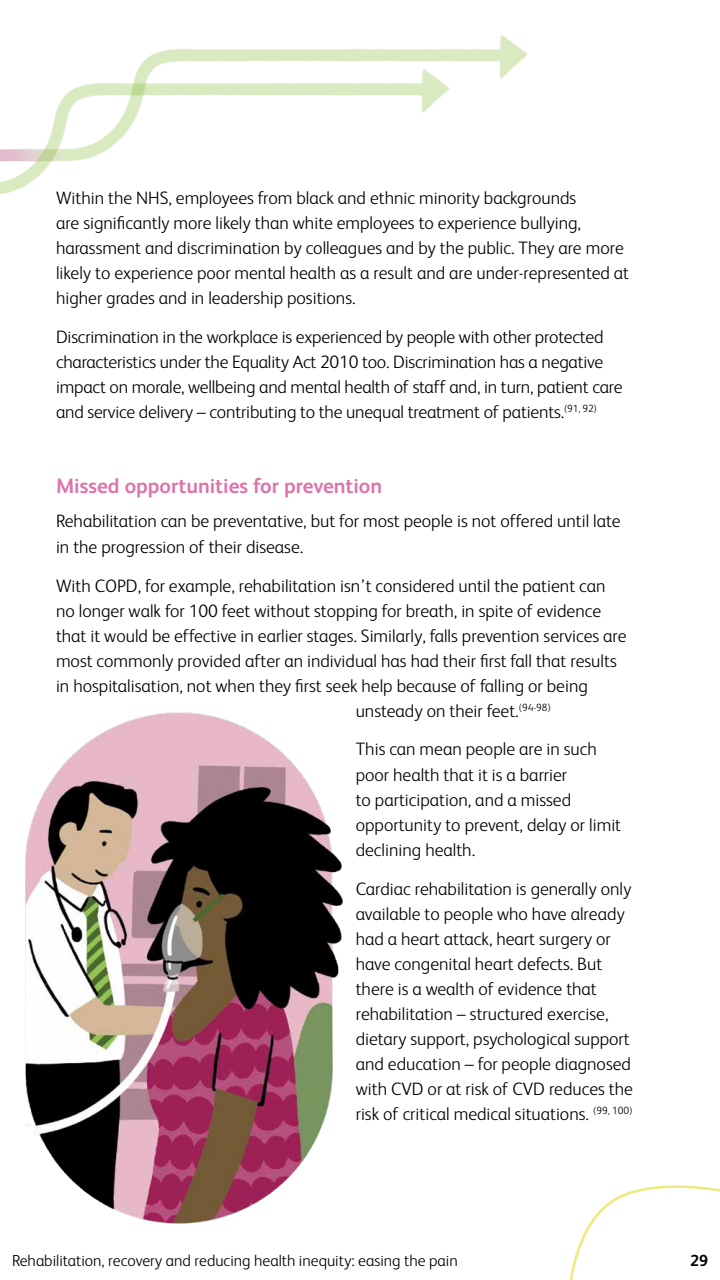
<style>
.page{position:relative;width:720px;height:1280px;background:#fff}
.page>*{position:absolute;margin:0;border:0;box-sizing:border-box;transform-origin:0 0}
.t1{font:700 21px "FS Albert";color:#dd73ab}
.t2{font:300 18px/25px "FS Albert";color:#000}
.t3{font:300 16px "FS Albert";color:#000}
.t4{font:700 16px "FS Albert";color:#000}
</style>
<div class="page">
<svg style="left:569px;top:1185px;width:151px;height:95px"></svg>
<img style="left:25px;top:712px;width:318px;height:512px">
<img style="left:154px;top:35px;width:373px;height:44px">
<img style="left:0;top:54px;width:467px;height:141px">
<p class="t2" style="left:56px;top:184px;width:575px">Within the NHS, employees from black and ethnic minority backgrounds<br>are significantly more likely than white employees to experience bullying, harassment and discrimination by colleagues and by the public. They are more likely to experience poor mental health as a result and are under-represented at higher grades and in leadership positions.</p>
<p class="t2" style="left:56px;top:323px;width:568px">Discrimination in the workplace is experienced by people with other protected characteristics under the Equality Act 2010 too. Discrimination has a negative impact on morale, wellbeing and mental health of staff and, in turn, patient care and service delivery – contributing to the unequal treatment of patients.<sup>(91,</sup> <sup>92)</sup></p>
<p class="t1" style="left:56px;top:471px;width:328px">Missed opportunities for prevention</p>
<p class="t2" style="left:56px;top:508px;width:566px">Rehabilitation can be preventative, but for most people is not offered until late in the progression of their disease.</p>
<p class="t2" style="left:56px;top:572px;width:551px">With COPD, for example, rehabilitation isn’t considered until the patient can</p>
<p class="t2" style="left:56px;top:597px;width:547px">no longer walk for 100 feet without stopping for breath, in spite of evidence</p>
<p class="t2" style="left:56px;top:622px;width:572px">that it would be effective in earlier stages. Similarly, falls prevention services are</p>
<p class="t2" style="left:56px;top:647px;width:562px">most commonly provided after an individual has had their first fall that results</p>
<p class="t2" style="left:56px;top:672px;width:533px">in hospitalisation, not when they first seek help because of falling or being</p>
<p class="t2" style="left:356px;top:697px;width:197px">unsteady on their feet.<sup>(94-98)</sup></p>
<p class="t2" style="left:356px;top:736px;width:267px">This can mean people are in such poor health that it is a barrier<br>to participation, and a missed opportunity to prevent, delay or limit declining health.</p>
<p class="t2" style="left:356px;top:875px;width:279px">Cardiac rehabilitation is generally only available to people who have already had a heart attack, heart surgery or have congenital heart defects. But there is a wealth of evidence that rehabilitation – structured exercise, dietary support, psychological support and education – for people diagnosed with CVD or at risk of CVD reduces the risk of critical medical situations. <sup>(99,</sup> <sup>100)</sup></p>
<p class="t3" style="left:12px;top:1250px;width:447px">Rehabilitation, recovery and reducing health inequity: easing the pain</p>
<p class="t4" style="left:690px;top:1249px;width:19px">29</p>
</div>
